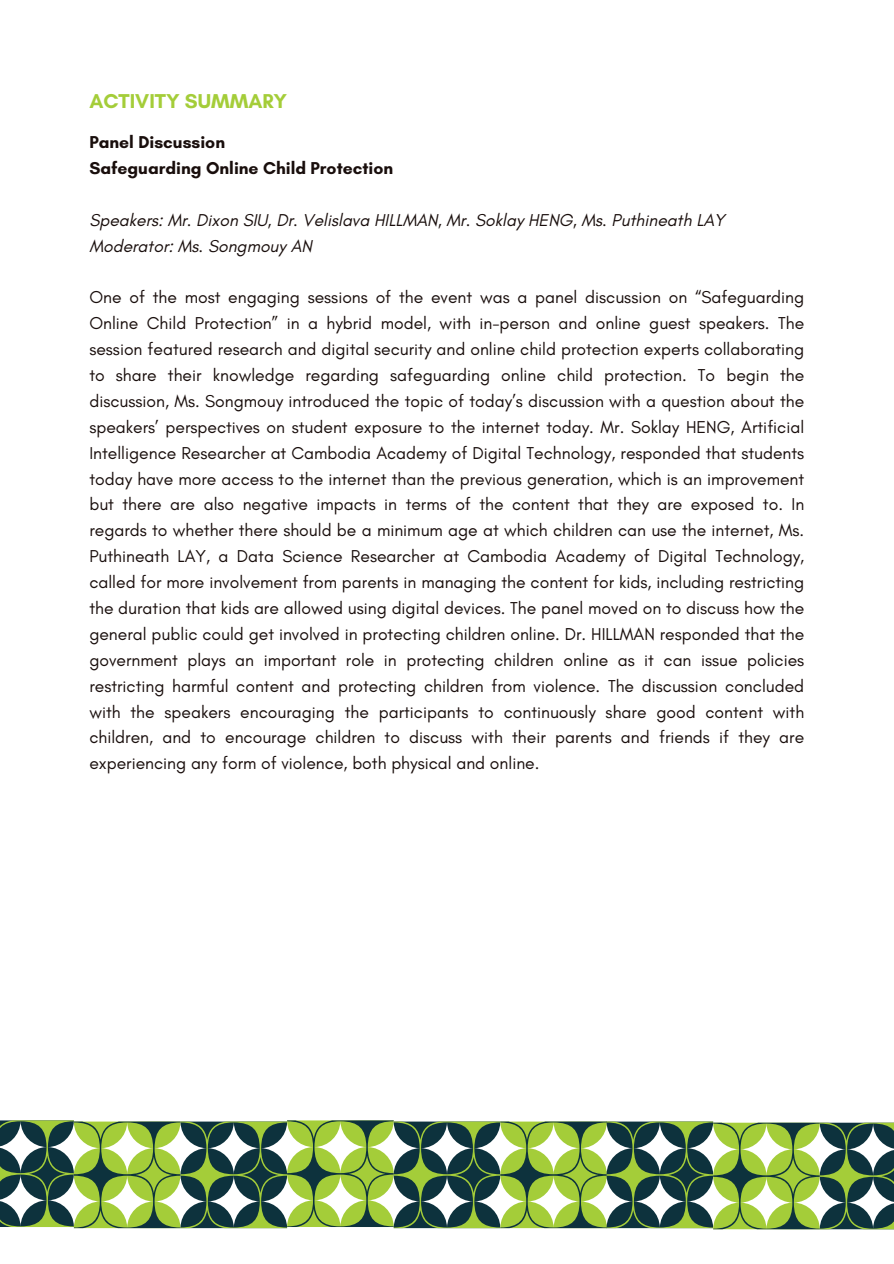
<style>
.page{position:relative;width:894px;height:1264px;background:#fff}
.page>*{position:absolute;margin:0;border:0;box-sizing:border-box;transform-origin:0 0}
.t1{font:700 20.4px "Glacial Indifference";color:#a4cd39}
.t2{font:17.55px/25.8px "Glacial Indifference";color:#190e0c;text-align:justify}
.t3{font:italic 17.55px/25.8px "Glacial Indifference";color:#190e0c}
.t4{font:700 17.55px/25.8px "Glacial Indifference";color:#190e0c}
</style>
<div class="page">
<svg style="left:0;top:1120px;width:893px;height:109px"></svg>
<p class="t1" style="left:89px;top:89px;width:199px">ACTIVITY SUMMARY</p>
<p class="t4" style="left:89px;top:129px;width:305px">Panel Discussion<br>Safeguarding Online Child Protection</p>
<p class="t3" style="left:89px;top:207px;width:636px">Speakers: Mr. Dixon SIU, Dr. Velislava HILLMAN, Mr. Soklay HENG, Ms. Puthineath LAY<br>Moderator: Ms. Songmouy AN</p>
<p class="t2" style="left:89px;top:284px;width:716px">One of the most engaging sessions of the event was a panel discussion on “Safeguarding Online Child Protection” in a hybrid model, with in-person and online guest speakers. The session featured research and digital security and online child protection experts collaborating to share their knowledge regarding safeguarding online child protection. To begin the discussion, Ms. Songmouy introduced the topic of today’s discussion with a question about the speakers’ perspectives on student exposure to the internet today. Mr. Soklay HENG, Artificial Intelligence Researcher at Cambodia Academy of Digital Technology, responded that students today have more access to the internet than the previous generation, which is an improvement but there are also negative impacts in terms of the content that they are exposed to. In regards to whether there should be a minimum age at which children can use the internet, Ms.<br>Puthineath LAY, a Data Science Researcher at Cambodia Academy of Digital Technology, called for more involvement from parents in managing the content for kids, including restricting the duration that kids are allowed using digital devices. The panel moved on to discuss how the general public could get involved in protecting children online. Dr. HILLMAN responded that the government plays an important role in protecting children online as it can issue policies restricting harmful content and protecting children from violence. The discussion concluded with the speakers encouraging the participants to continuously share good content with children, and to encourage children to discuss with their parents and friends if they are experiencing any form of violence, both physical and online.</p>
</div>
